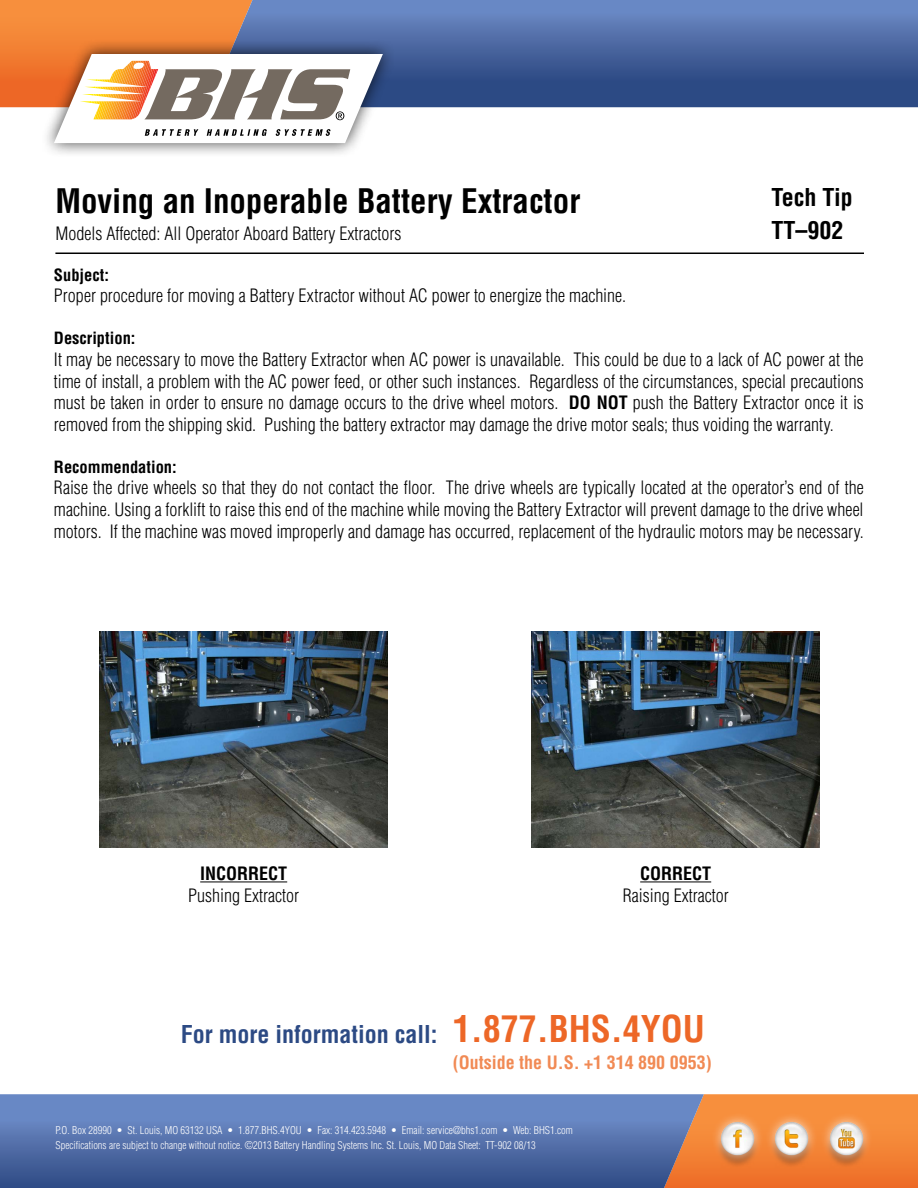
<style>
.page{position:relative;width:918px;height:1188px;background:#fff}
.page>*{position:absolute;margin:0;border:0;box-sizing:border-box;transform-origin:0 0}
.t1{font:700 condensed 33px "Helvetica LT Std";color:#000}
.t2{font:700 condensed 24px "Helvetica LT Std";color:#2c4a84}
.t3{font:700 condensed 24px "Helvetica LT Std";color:#000}
.t4{font:300 condensed 18px/21.6px "Helvetica LT Std";color:#000;text-align:justify}
.t5{font:700 condensed 18px "Helvetica LT Std";color:#f18a54}
.t6{font:700 condensed 18px "Helvetica LT Std";color:#000}
.t7{font:700 condensed 16.5px "Helvetica LT Std";color:#000}
.t8{font:300 condensed 10.5px/15px "Helvetica LT Std";color:#fff}
.s1{font-weight:700}
.s2{font-size:36px;color:#ed6727}
</style>
<div class="page">
<svg style="left:383px;top:0;width:535px;height:107px;background:#47649e"></svg>
<svg style="left:704px;top:1094px;width:214px;height:94px;background:#f28034"></svg>
<svg style="left:0;top:1094px;width:704px;height:94px;background:#5671a9"></svg>
<div style="left:40px;top:39px;width:357px;height:120px;background:#000;opacity:.75"></div>
<svg style="left:0;top:0;width:383px;height:143px"></svg>
<img style="left:706px;top:1108px;width:55px;height:62px">
<img style="left:761px;top:1108px;width:55px;height:62px">
<img style="left:816px;top:1108px;width:62px;height:62px">
<hr style="left:55px;top:253px;width:809px;height:1px;background:#000">
<img style="left:100px;top:632px;width:288px;height:216px">
<hr style="left:200px;top:881px;width:87px;height:1px;background:#000">
<img style="left:532px;top:632px;width:288px;height:216px">
<hr style="left:640px;top:881px;width:71px;height:1px;background:#000">
<h1 class="t1" style="left:55px;top:180px;width:526px">Moving an Inoperable Battery Extractor</h1>
<h2 class="t3" style="left:772px;top:182px;width:83px">Tech Tip</h2>
<p class="t4" style="left:55px;top:223px;width:348px">Models Affected: All Operator Aboard Battery Extractors</p>
<h2 class="t3" style="left:772px;top:215px;width:73px">TT–902</h2>
<p class="t7" style="left:54px;top:264px;width:57px">Subject:</p>
<p class="t4" style="left:54px;top:285px;width:574px">Proper procedure for moving a Battery Extractor without AC power to energize the machine.</p>
<p class="t7" style="left:54px;top:328px;width:83px">Description:</p>
<p class="t4" style="left:54px;top:349px;width:812px">It may be necessary to move the Battery Extractor when AC power is unavailable. This could be due to a lack of AC power at the time of install, a problem with the AC power feed, or other such instances. Regardless of the circumstances, special precautions must be taken in order to ensure no damage occurs to the drive wheel motors. <span class="s1">Do Not</span> push the Battery Extractor once it is removed from the shipping skid. Pushing the battery extractor may damage the drive motor seals; thus voiding the warranty.</p>
<p class="t7" style="left:54px;top:456px;width:124px">Recommendation:</p>
<p class="t4" style="left:54px;top:477px;width:811px">Raise the drive wheels so that they do not contact the floor. The drive wheels are typically located at the operator’s end of the machine. Using a forklift to raise this end of the machine while moving the Battery Extractor will prevent damage to the drive wheel motors. If the machine was moved improperly and damage has occurred, replacement of the hydraulic motors may be necessary.</p>
<p class="t6" style="left:200px;top:862px;width:89px">INCORRECT</p>
<p class="t4" style="left:188px;top:884px;width:112px">Pushing Extractor</p>
<p class="t6" style="left:640px;top:862px;width:73px">CORRECT</p>
<p class="t4" style="left:623px;top:884px;width:107px">Raising Extractor</p>
<h2 class="t2" style="left:181px;top:1019px;width:526px">For more information call: <span class="s2">1.877.BHS.4YOU</span></h2>
<p class="t5" style="left:453px;top:1051px;width:260px">(Outside the U.S. +1 314 890 0953)</p>
<p class="t8" style="left:55px;top:1122px;width:519px">P.O. Box 28990 • St. Louis, MO 63132 USA • 1.877.BHS.4YOU • Fax: 314.423.5948 • Email: service@bhs1.com • Web: BHS1.com<br>Specifications are subject to change without notice. ©2013 Battery Handling Systems Inc. St. Louis, MO Data Sheet: TT-902 08/13</p>
</div>
